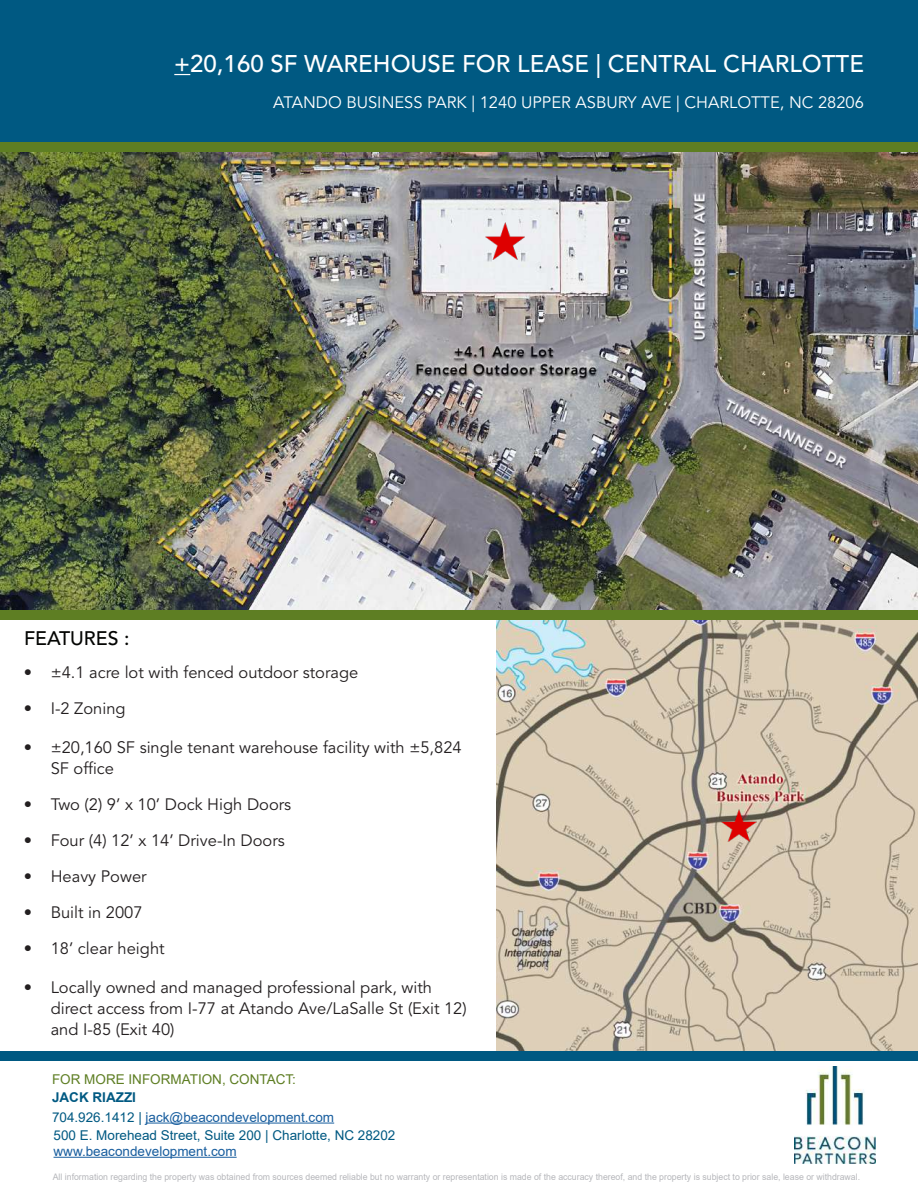
<style>
.page{position:relative;width:918px;height:1188px;background:#fff}
.page>*{position:absolute;margin:0;border:0;box-sizing:border-box;transform-origin:0 0}
.t1{font:500 24px "Avenir LT Std";color:#fff}
.t2{font:500 19.5px "Avenir LT Std";color:#040503}
.t3{font:16.5px/21px "Avenir LT Std";color:#231f20}
.t4{font:16.5px "Avenir LT Std";color:#fff}
.t5{font:13.5px/19.2px "Arial";color:#175d9e}
.t6{font:13.5px "Arial";color:#005982}
.t7{font:13.5px "Arial";color:#5e7e23}
.t8{font:9px "Arial";color:#b6b7bb}
.s1{font-weight:700;color:#005982}
.s2{color:#005982}
</style>
<div class="page">
<img style="left:496px;top:620px;width:422px;height:431px">
<img style="left:722px;top:809px;width:34px;height:33px">
<div style="left:0;top:0;width:918px;height:144px;background:#005982"></div>
<img style="left:795px;top:1067px;width:81px;height:97px">
<hr style="left:146px;top:1123px;width:188px;height:1px;background:#175d9e">
<hr style="left:54px;top:1157px;width:183px;height:1px;background:#175d9e">
<div style="left:0;top:1051px;width:918px;height:10px;background:#005982"></div>
<div style="left:0;top:610px;width:918px;height:10px;background:#5e7e23"></div>
<img style="left:0;top:152px;width:918px;height:458px">
<img style="left:485px;top:222px;width:39px;height:37px">
<div style="left:0;top:142px;width:918px;height:10px;background:#5e7e23"></div>
<svg style="left:174px;top:74px;width:16px;height:1px"></svg>
<h1 class="t1" style="left:174px;top:50px;width:691px">+20,160 SF WAREHOUSE FOR LEASE | CENTRAL CHARLOTTE</h1>
<p class="t4" style="left:273px;top:93px;width:592px">ATANDO BUSINESS PARK | 1240 UPPER ASBURY AVE | CHARLOTTE, NC 28206</p>
<p class="t2" style="left:24px;top:627px;width:107px">FEATURES :</p>
<p class="t3" style="left:24px;top:662px;width:336px">• ±4.1 acre lot with fenced outdoor storage</p>
<p class="t3" style="left:24px;top:698px;width:103px">• I-2 Zoning</p>
<p class="t3" style="left:51px;top:737px;width:412px;text-indent:-27px">• ±20,160 SF single tenant warehouse facility with ±5,824<br>SF office</p>
<p class="t3" style="left:24px;top:794px;width:269px">• Two (2) 9’ x 10’ Dock High Doors</p>
<p class="t3" style="left:24px;top:830px;width:263px">• Four (4) 12’ x 14’ Drive-In Doors</p>
<p class="t3" style="left:24px;top:866px;width:124px">• Heavy Power</p>
<p class="t3" style="left:24px;top:902px;width:120px">• Built in 2007</p>
<p class="t3" style="left:24px;top:938px;width:142px">• 18’ clear height</p>
<p class="t3" style="left:51px;top:977px;width:418px;text-indent:-27px">• Locally owned and managed professional park, with direct access from I-77 at Atando Ave/LaSalle St (Exit 12) and I-85 (Exit 40)</p>
<p class="t7" style="left:52px;top:1070px;width:245px">FOR MORE INFORMATION, CONTACT:</p>
<p class="t5" style="left:52px;top:1088px;width:284px"><span class="s1">JACK RIAZZI<br></span><span class="s2">704.926.1412 |</span> jack@beacondevelopment.com</p>
<p class="t6" style="left:54px;top:1126px;width:343px">500 E. Morehead Street, Suite 200 | Charlotte, NC 28202</p>
<p class="t5" style="left:54px;top:1141px;width:185px">www.beacondevelopment.com</p>
<p class="t8" style="left:53px;top:1171px;width:809px">All information regarding the property was obtained from sources deemed reliable but no warranty or representation is made of the accuracy thereof, and the property is subject to prior sale, lease or withdrawal.</p>
</div>
